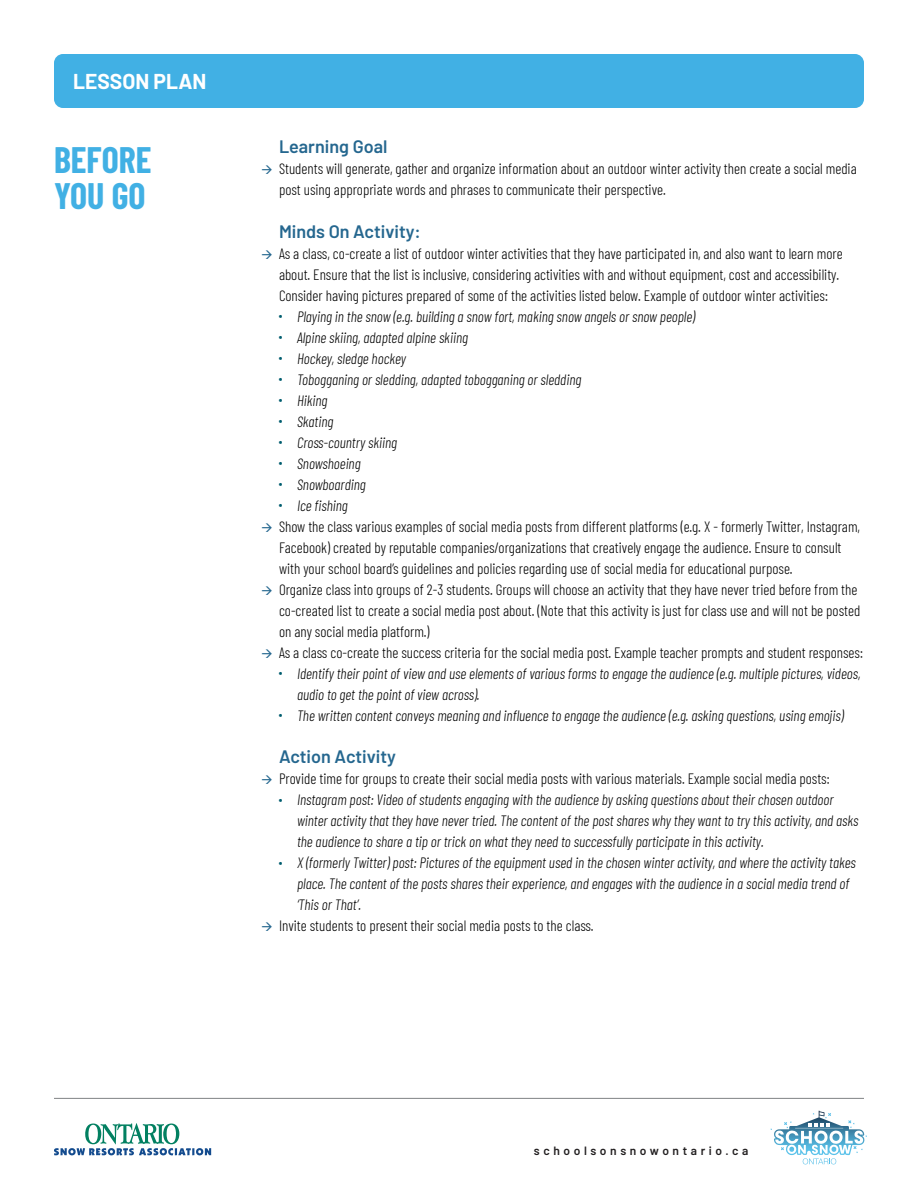
<style>
.page{position:relative;width:918px;height:1188px;background:#fff}
.page>*{position:absolute;margin:0;border:0;box-sizing:border-box;transform-origin:0 0}
.t1{font:700 36px/36px "Barlow Condensed";color:#41b0e4}
.t2{font:700 21px "Barlow";color:#fff}
.t3{font:600 18px "Barlow";color:#25678f}
.t4{font:300 15px/21px "Barlow Condensed";color:#000}
.t5{font:italic 300 15px "Barlow Condensed";color:#000}
.t6{font:600 12px "Barlow";letter-spacing:.3em;color:#221f20}
.s1{font-weight:600;font-style:normal;font-size:12px;color:#005d6f}
</style>
<div class="page">
<div style="left:54px;top:54px;width:810px;height:54px;background:#41b0e4;border-radius:9px"></div>
<svg style="left:771px;top:1110px;width:96px;height:54px"></svg>
<svg style="left:54px;top:1123px;width:157px;height:32px"></svg>
<hr style="left:54px;top:1098px;width:810px;height:1px;background:#808285">
<h2 class="t2" style="left:73px;top:65px;width:135px">LESSON PLAN</h2>
<h1 class="t1" style="left:54px;top:140px;width:99px">BEFORE<br>YOU GO</h1>
<p class="t3" style="left:279px;top:133px;width:110px">Learning Goal</p>
<p class="t4" style="left:279px;top:157px;width:579px">Students will generate, gather and organize information about an outdoor winter activity then create a social media post using appropriate words and phrases to communicate their perspective.</p>
<p class="t3" style="left:279px;top:218px;width:143px">Minds On Activity:</p>
<p class="t4" style="left:279px;top:242px;width:565px">As a class, co-create a list of outdoor winter activities that they have participated in, and also want to learn more</p>
<p class="t4" style="left:279px;top:263px;width:562px">about. Ensure that the list is inclusive, considering activities with and without equipment, cost and accessibility.</p>
<p class="t4" style="left:279px;top:284px;width:550px">Consider having pictures prepared of some of the activities listed below. Example of outdoor winter activities:</p>
<p class="t5" style="left:279px;top:305px;width:418px"><span class="s1">∙</span> Playing in the snow (e.g. building a snow fort, making snow angels or snow people)</p>
<p class="t5" style="left:279px;top:326px;width:191px"><span class="s1">∙</span> Alpine skiing, adapted alpine skiing</p>
<p class="t5" style="left:279px;top:347px;width:128px"><span class="s1">∙</span> Hockey, sledge hockey</p>
<p class="t5" style="left:279px;top:368px;width:304px"><span class="s1">∙</span> Tobogganing or sledding, adapted tobogganing or sledding</p>
<p class="t5" style="left:279px;top:389px;width:50px"><span class="s1">∙</span> Hiking</p>
<p class="t5" style="left:279px;top:410px;width:56px"><span class="s1">∙</span> Skating</p>
<p class="t5" style="left:279px;top:431px;width:120px"><span class="s1">∙</span> Cross-country skiing</p>
<p class="t5" style="left:279px;top:452px;width:83px"><span class="s1">∙</span> Snowshoeing</p>
<p class="t5" style="left:279px;top:473px;width:88px"><span class="s1">∙</span> Snowboarding</p>
<p class="t5" style="left:279px;top:494px;width:70px"><span class="s1">∙</span> Ice fishing</p>
<p class="t4" style="left:279px;top:515px;width:582px">Show the class various examples of social media posts from different platforms (e.g. X - formerly Twitter, Instagram,</p>
<p class="t4" style="left:279px;top:536px;width:564px">Facebook) created by reputable companies/organizations that creatively engage the audience. Ensure to consult</p>
<p class="t4" style="left:279px;top:557px;width:515px">with your school board’s guidelines and policies regarding use of social media for educational purpose.</p>
<p class="t4" style="left:279px;top:578px;width:580px">Organize class into groups of 2-3 students. Groups will choose an activity that they have never tried before from the</p>
<p class="t4" style="left:279px;top:599px;width:583px">co-created list to create a social media post about. (Note that this activity is just for class use and will not be posted</p>
<p class="t4" style="left:279px;top:620px;width:152px">on any social media platform.)</p>
<p class="t4" style="left:279px;top:641px;width:585px">As a class co-create the success criteria for the social media post. Example teacher prompts and student responses:</p>
<p class="t5" style="left:279px;top:662px;width:583px"><span class="s1">∙</span> Identify their point of view and use elements of various forms to engage the audience (e.g. multiple pictures, videos,</p>
<p class="t5" style="left:297px;top:683px;width:184px">audio to get the point of view across).</p>
<p class="t5" style="left:279px;top:704px;width:566px"><span class="s1">∙</span> The written content conveys meaning and influence to engage the audience (e.g. asking questions, using emojis)</p>
<p class="t3" style="left:279px;top:744px;width:119px">Action Activity</p>
<p class="t4" style="left:279px;top:767px;width:552px">Provide time for groups to create their social media posts with various materials. Example social media posts:</p>
<p class="t5" style="left:279px;top:789px;width:556px"><span class="s1">∙</span> Instagram post: Video of students engaging with the audience by asking questions about their chosen outdoor</p>
<p class="t5" style="left:297px;top:810px;width:563px">winter activity that they have never tried. The content of the post shares why they want to try this activity, and asks</p>
<p class="t5" style="left:297px;top:831px;width:468px">the audience to share a tip or trick on what they need to successfully participate in this activity.</p>
<p class="t5" style="left:279px;top:852px;width:578px"><span class="s1">∙</span> X (formerly Twitter) post: Pictures of the equipment used in the chosen winter activity, and where the activity takes</p>
<p class="t5" style="left:297px;top:873px;width:554px">place. The content of the posts shares their experience, and engages with the audience in a social media trend of</p>
<p class="t5" style="left:297px;top:894px;width:66px">‘This or That’.</p>
<p class="t4" style="left:279px;top:914px;width:316px">Invite students to present their social media posts to the class.</p>
<p class="t6" style="left:534px;top:1142px;width:216px">schoolsonsnowontario.ca</p>
</div>
